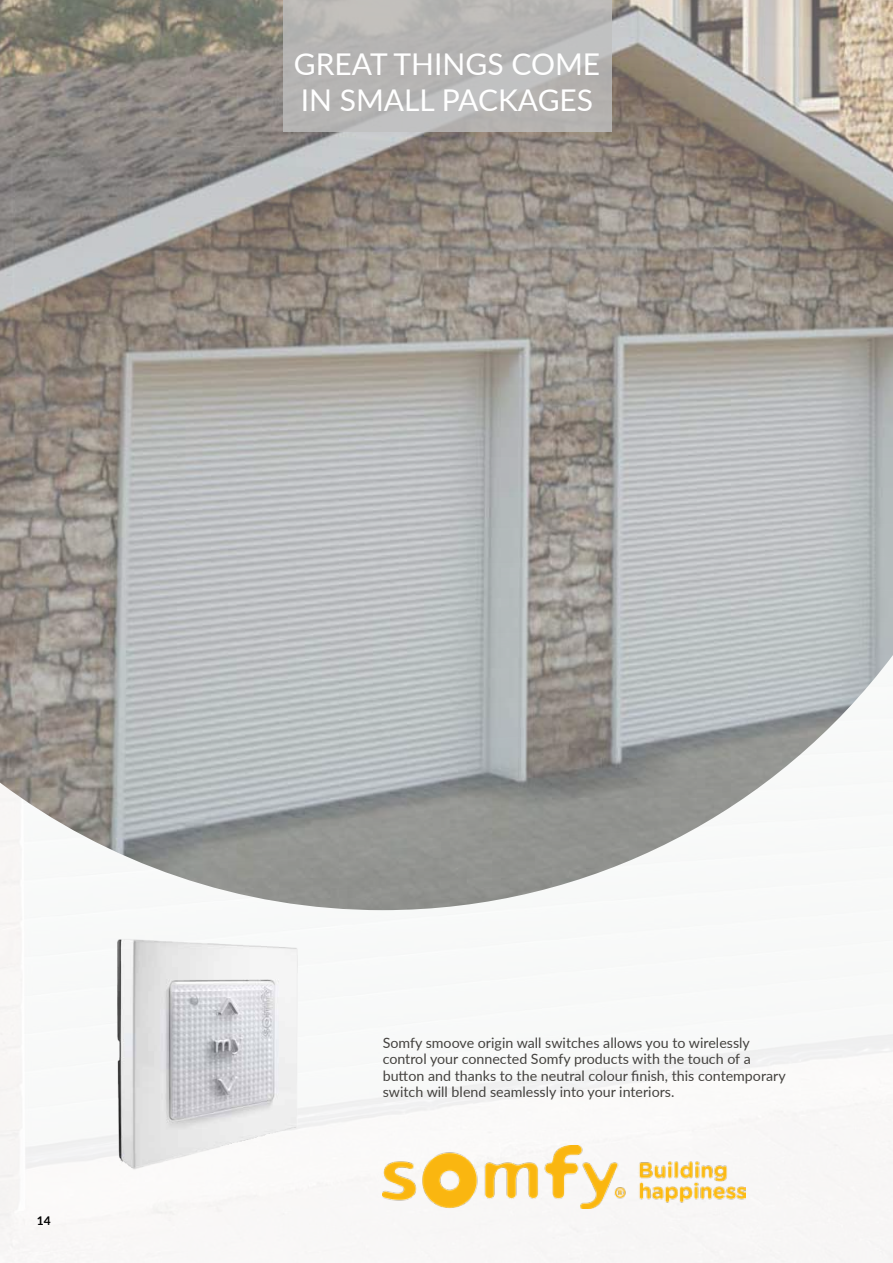
<style>
.page{position:relative;width:893px;height:1263px;background:#fff}
.page>*{position:absolute;margin:0;border:0;box-sizing:border-box;transform-origin:0 0}
.t1{font:30px/36px "Lato";color:#fff}
.t2{font:14.25px/16.5px "Lato";color:#44423f}
.t3{font:700 12px "Lato";color:#000}
</style>
<div class="page">
<img style="left:0;top:910px;width:893px;height:353px">
<img style="left:0;top:0;width:893px;height:910px">
<img style="left:66px;top:914px;width:299px;height:332px">
<div style="left:283px;top:0;width:328px;height:132px;background:linear-gradient(to right,#b7b6b5,#b8b7b5)"></div>
<img style="left:383px;top:1146px;width:363px;height:63px">
<h1 class="t1" style="left:294px;top:45px;width:308px">GREAT THINGS COME<br>IN SMALL PACKAGES</h1>
<p class="t3" style="left:37px;top:1211px;width:15px">14</p>
<p class="t2" style="left:383px;top:1034px;width:404px">Somfy smoove origin wall switches allows you to wirelessly control your connected Somfy products with the touch of a button and thanks to the neutral colour finish, this contemporary switch will blend seamlessly into your interiors.</p>
</div>
